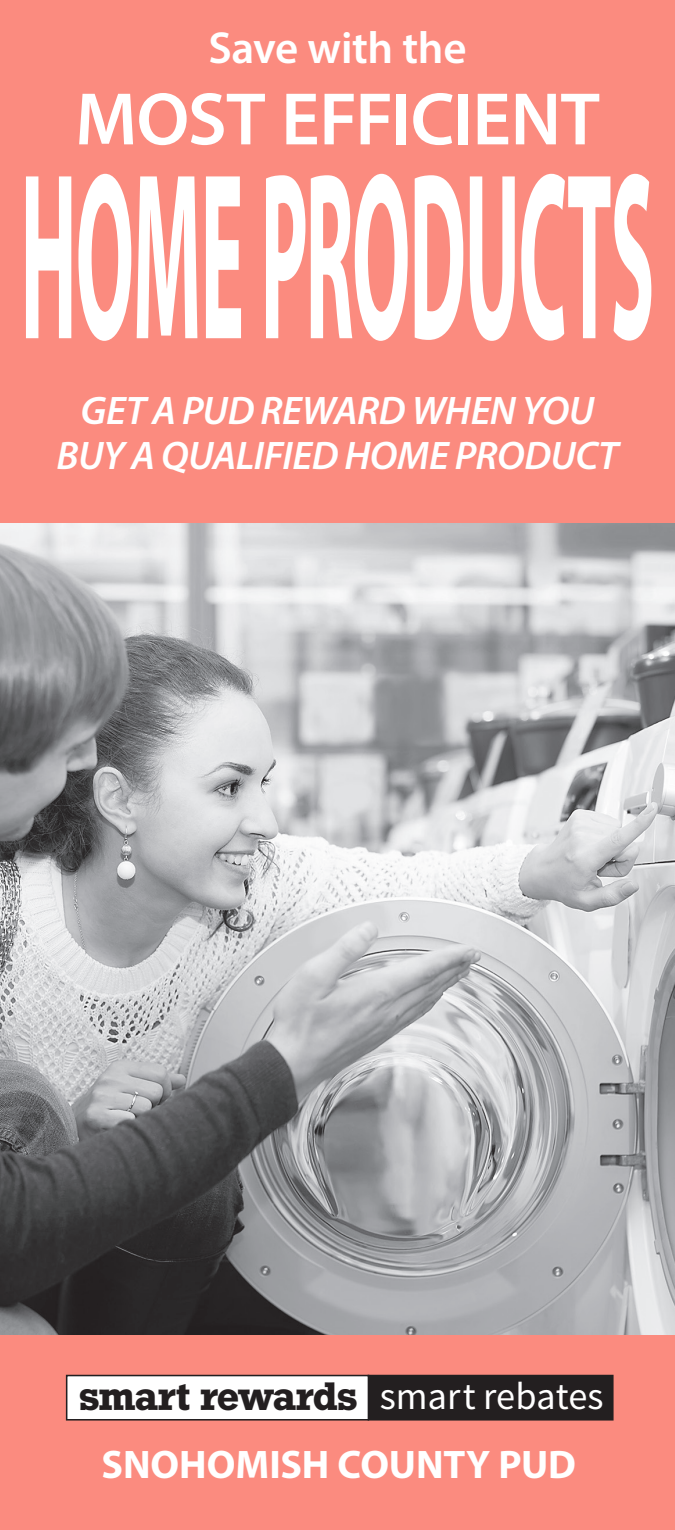
<style>
.page{position:relative;width:675px;height:1530px;background:#fb8b7f}
.page>*{position:absolute;margin:0;border:0;box-sizing:border-box;transform-origin:0 0}
.t1{font:700 240px "Myriad Pro";letter-spacing:-.02em;color:#fff;scale:.34 1}
.t2{font:600 75px "Myriad Pro";letter-spacing:-.01em;color:#fff}
.t3{font:600 45px "Myriad Pro";letter-spacing:-.01em;color:#fff}
.t4{font:italic 600 40px/45px "Myriad Pro";letter-spacing:-.01em;color:#fff;text-align:center}
.t5{font:700 40px "Myriad Pro";letter-spacing:-.005em;color:#fff}
.t6{font:700 38.25px "Stafford Serial";color:#231f20}
.s1{font-family:"Source Sans Pro";font-weight:400;color:#fff}
</style>
<div class="page">
<div style="left:368px;top:1376px;width:245px;height:44px;background:#231f20"></div>
<div style="left:368px;top:1375px;width:246px;height:46px;border:2px solid #231f20"></div>
<div style="left:67px;top:1376px;width:301px;height:44px;background:#fff"></div>
<div style="left:66px;top:1375px;width:303px;height:46px;border:2px solid #231f20"></div>
<img style="left:0;top:524px;width:675px;height:811px">
<p class="t3" style="left:208px;top:19px;width:260px">Save with the</p>
<h2 class="t2" style="left:75px;top:71px;width:526px">MOST EFFICIENT</h2>
<h1 class="t1" style="left:21px;top:101px;width:1866px">HOME PRODUCTS</h1>
<p class="t4" style="left:57px;top:387px;width:563px">GET A PUD REWARD WHEN YOU<br>BUY A QUALIFIED HOME PRODUCT</p>
<p class="t6" style="left:79px;top:1373px;width:526px">smart rewards <span class="s1">smart rebates</span></p>
<p class="t5" style="left:102px;top:1438px;width:476px">SNOHOMISH COUNTY PUD</p>
</div>
